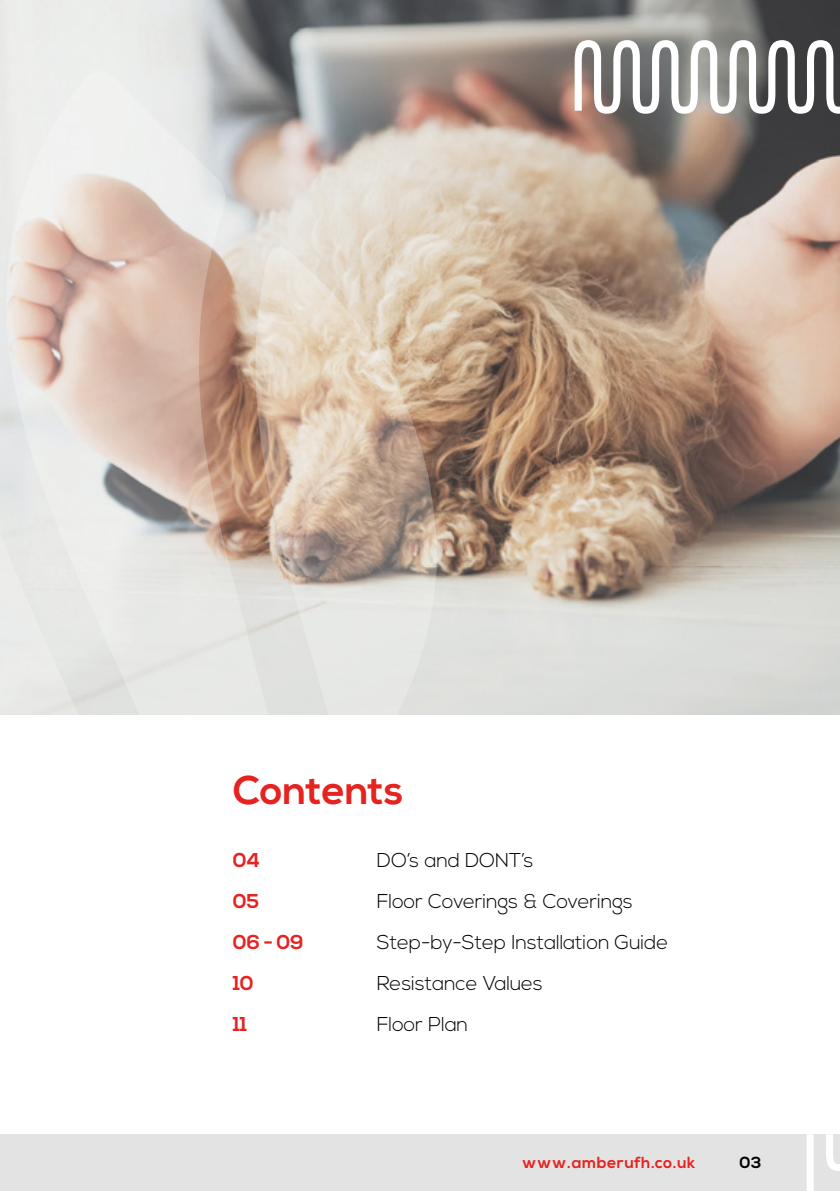
<style>
.page{position:relative;width:840px;height:1191px;background:#fff}
.page>*{position:absolute;margin:0;border:0;box-sizing:border-box;transform-origin:0 0}
.t1{font:700 40px "Nexa";color:#e52321}
.t2{font:300 20px "Nexa";letter-spacing:-.01em;color:#000}
.t3{font:700 20px "Nexa";letter-spacing:-.01em;color:#e52321}
.t4{font:700 16px "Nexa";letter-spacing:.025em;color:#e52321}
.t5{font:700 16px "Nexa";color:#000}
</style>
<div class="page">
<img style="left:0;top:0;width:839px;height:714px">
<svg style="left:4px;top:71px;width:292px;height:644px;background:#d4c7bf"></svg>
<svg style="left:0;top:133px;width:128px;height:582px;background:#e5ddd8"></svg>
<svg style="left:252px;top:246px;width:185px;height:469px;background:#d4c6b8"></svg>
<svg style="left:574px;top:40px;width:265px;height:74px"></svg>
<div style="left:0;top:1134px;width:839px;height:57px;background:#e3e3e3"></div>
<svg style="left:807px;top:1134px;width:32px;height:57px"></svg>
<h1 class="t1" style="left:232px;top:767px;width:172px">Contents</h1>
<p class="t3" style="left:232px;top:848px;width:29px">04</p>
<p class="t2" style="left:376px;top:848px;width:158px">DO’s and DONT’s</p>
<p class="t3" style="left:232px;top:889px;width:28px">05</p>
<p class="t2" style="left:376px;top:889px;width:257px">Floor Coverings &amp; Coverings</p>
<p class="t3" style="left:232px;top:930px;width:73px">06 - 09</p>
<p class="t2" style="left:376px;top:930px;width:293px">Step-by-Step Installation Guide</p>
<p class="t3" style="left:232px;top:971px;width:23px">10</p>
<p class="t2" style="left:376px;top:971px;width:167px">Resistance Values</p>
<p class="t3" style="left:232px;top:1012px;width:16px">11</p>
<p class="t2" style="left:376px;top:1012px;width:93px">Floor Plan</p>
<p class="t4" style="left:522px;top:1152px;width:175px">www.amberufh.co.uk</p>
<p class="t5" style="left:739px;top:1152px;width:24px">03</p>
</div>
